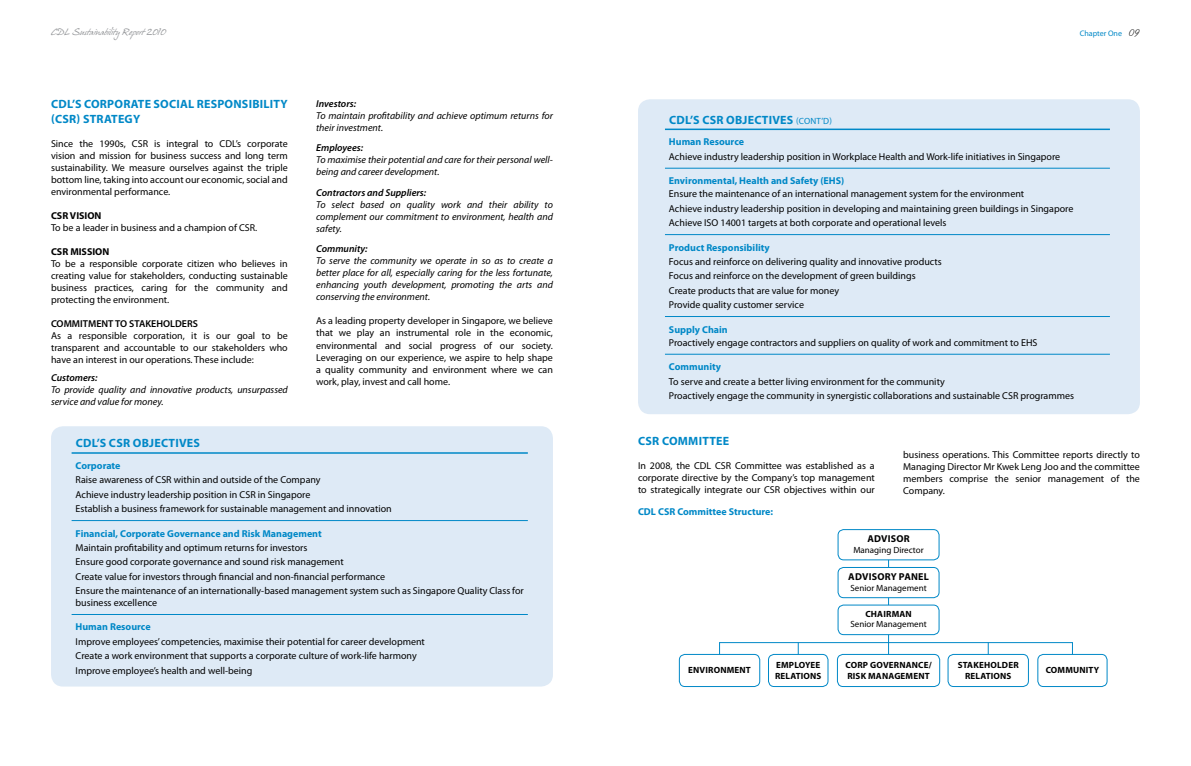
<style>
.page{position:relative;width:1191px;height:766px;background:#fff}
.page>*{position:absolute;margin:0;border:0;box-sizing:border-box;transform-origin:0 0}
.t1{font:700 12px/14.4px "Myriad Pro";letter-spacing:.02em;color:#0088c7}
.t2{font:10px/12px "Myriad Pro";color:#000}
.t3{font:italic 10px/12px "Myriad Pro";color:#000}
.t4{font:700 10px "Myriad Pro";color:#0088c7}
.t5{font:700 10px "Myriad Pro";color:#000}
.t6{font:700 9px "Myriad Pro";color:#000}
.t7{font:9px/10.8px "Myriad Pro";color:#000}
.t8{font:9px "Myriad Pro";color:#0088c7}
.t9{font:8px "Hans Hand";color:#939598}
.t10{font:8px "Myriad Pro";color:#0088c7}
.s1{font-family:"Swenson";font-size:12px;color:#000}
.s2{font-weight:700}
.s3{font-weight:600}
.s4{font-weight:700;color:#0088c7}
.s5{font-weight:400;font-size:9px}
</style>
<div class="page">
<div style="left:51px;top:426px;width:502px;height:260px;background:#deeaf6;border-radius:12px"></div>
<div style="left:638px;top:99px;width:502px;height:315px;background:#deeaf6;border-radius:12px"></div>
<hr style="left:72px;top:452px;width:456px;height:1px;background:#0088c7">
<hr style="left:72px;top:520px;width:456px;height:1px;background:#0088c7">
<hr style="left:72px;top:614px;width:456px;height:1px;background:#0088c7">
<hr style="left:665px;top:128px;width:445px;height:2px;background:#0088c7">
<hr style="left:665px;top:168px;width:445px;height:1px;background:#0088c7">
<hr style="left:665px;top:234px;width:445px;height:1px;background:#0088c7">
<hr style="left:665px;top:316px;width:445px;height:1px;background:#0088c7">
<hr style="left:665px;top:354px;width:445px;height:1px;background:#0088c7">
<hr style="left:888px;top:542px;width:1px;height:115px;background:#0088c7">
<div style="left:838px;top:529px;width:101px;height:30px;background:#fff;border-radius:6px"></div>
<div style="left:837px;top:529px;width:102px;height:31px;border:1px solid #0088c7;border-radius:6px"></div>
<div style="left:838px;top:567px;width:101px;height:30px;background:#fff;border-radius:6px"></div>
<div style="left:837px;top:567px;width:102px;height:31px;border:1px solid #0088c7;border-radius:6px"></div>
<div style="left:838px;top:605px;width:101px;height:29px;background:#fff;border-radius:6px"></div>
<div style="left:837px;top:604px;width:102px;height:31px;border:1px solid #0088c7;border-radius:6px"></div>
<hr style="left:719px;top:642px;width:354px;height:1px;background:#0088c7">
<div style="left:837px;top:654px;width:102px;height:32px;background:#fff;border-radius:6px"></div>
<div style="left:837px;top:653px;width:103px;height:33px;border:1px solid #0088c7;border-radius:6px"></div>
<div style="left:947px;top:653px;width:82px;height:33px;border:1px solid #0088c7;border-radius:6px"></div>
<div style="left:1037px;top:653px;width:70px;height:33px;border:1px solid #0088c7;border-radius:6px"></div>
<div style="left:768px;top:653px;width:60px;height:33px;border:1px solid #0088c7;border-radius:6px"></div>
<div style="left:679px;top:653px;width:81px;height:33px;border:1px solid #0088c7;border-radius:6px"></div>
<p class="t9" style="left:51px;top:27px;width:116px">CDL Sustainability Report 2010</p>
<p class="t10" style="left:1079px;top:29px;width:62px">Chapter One <span class="s1">09</span></p>
<p class="t1" style="left:51px;top:97px;width:238px">CDL’S CORPORATE SOCIAL RESPONSIBILITY (CSR) STRATEGY</p>
<p class="t2" style="left:51px;top:137px;width:238px;text-align:justify">Since the 1990s, CSR is integral to CDL’s corporate vision and mission for business success and long term sustainability. We measure ourselves against the triple bottom line, taking into account our economic, social and environmental performance.</p>
<p class="t2" style="left:51px;top:209px;width:208px"><span class="s2">CSR VISION<br></span>To be a leader in business and a champion of CSR.</p>
<p class="t2" style="left:51px;top:245px;width:238px"><span class="s2">CSR MISSION<br></span>To be a responsible corporate citizen who believes in creating value for stakeholders, conducting sustainable business practices, caring for the community and protecting the environment.</p>
<p class="t2" style="left:51px;top:317px;width:238px"><span class="s3">COMMITMENT TO STAKEHOLDERS<br></span>As a responsible corporation, it is our goal to be transparent and accountable to our stakeholders who have an interest in our operations. These include:</p>
<p class="t3" style="left:51px;top:371px;width:238px"><span class="s3">Customers:<br></span>To provide quality and innovative products, unsurpassed service and value for money.</p>
<p class="t3" style="left:316px;top:97px;width:238px"><span class="s3">Investors:<br></span>To maintain profitability and achieve optimum returns for their investment.</p>
<p class="t3" style="left:316px;top:142px;width:238px"><span class="s3">Employees:<br></span>To maximise their potential and care for their personal well&shy;being and career development.</p>
<p class="t3" style="left:316px;top:186px;width:238px"><span class="s3">Contractors and Suppliers:<br></span>To select based on quality work and their ability to complement our commitment to environment, health and safety.</p>
<p class="t3" style="left:316px;top:243px;width:238px"><span class="s3">Community:<br></span>To serve the community we operate in so as to create a better place for all, especially caring for the less fortunate, enhancing youth development, promoting the arts and conserving the environment.</p>
<p class="t2" style="left:316px;top:315px;width:238px;text-align:justify">As a leading property developer in Singapore, we believe that we play an instrumental role in the economic, environmental and social progress of our society.<br>Leveraging on our experience, we aspire to help shape a quality community and environment where we can work, play, invest and call home.</p>
<p class="t1" style="left:76px;top:435px;width:126px">CDL’S CSR OBJECTIVES</p>
<p class="t2" style="left:76px;top:458px;width:318px;line-height:14.3px"><span class="s4">Corporate<br></span>Raise awareness of CSR within and outside of the Company<br>Achieve industry leadership position in CSR in Singapore<br>Establish a business framework for sustainable management and innovation</p>
<p class="t2" style="left:76px;top:525px;width:450px;line-height:14.3px"><span class="s4">Financial, Corporate Governance and Risk Management<br></span>Maintain profitability and optimum returns for investors<br>Ensure good corporate governance and sound risk management<br>Create value for investors through financial and non-financial performance<br>Ensure the maintenance of an internationally-based management system such as Singapore Quality Class for</p>
<p class="t2" style="left:76px;top:596px;width:83px">business excellence</p>
<p class="t2" style="left:76px;top:619px;width:351px;line-height:14.3px"><span class="s4">Human Resource<br></span>Improve employees’ competencies, maximise their potential for career development Create a work environment that supports a corporate culture of work-life harmony Improve employee’s health and well-being</p>
<p class="t1" style="left:669px;top:112px;width:137px">CDL’S CSR OBJECTIVES <span class="s5">(cont</span></p>
<p class="t8" style="left:821px;top:115px;width:12px">’d)</p>
<p class="t2" style="left:669px;top:135px;width:393px;line-height:14.3px"><span class="s4">Human Resource<br></span>Achieve industry leadership position in Workplace Health and Work-life initiatives in Singapore</p>
<p class="t2" style="left:669px;top:174px;width:357px;line-height:13.2px"><span class="s4">Environmental, Health and Safety (EHS)<br></span>Ensure the maintenance of an international management system for the environment</p>
<p class="t2" style="left:669px;top:201px;width:406px;line-height:14.3px">Achieve industry leadership position in developing and maintaining green buildings in Singapore<br>Achieve ISO 14001 targets at both corporate and operational levels</p>
<p class="t2" style="left:669px;top:240px;width:274px;line-height:14.3px"><span class="s4">Product Responsibility<br></span>Focus and reinforce on delivering quality and innovative products Focus and reinforce on the development of green buildings Create products that are value for money<br>Provide quality customer service</p>
<p class="t2" style="left:669px;top:322px;width:370px;line-height:13.2px"><span class="s4">Supply Chain<br></span>Proactively engage contractors and suppliers on quality of work and commitment to EHS</p>
<p class="t2" style="left:669px;top:359px;width:406px;line-height:14.3px"><span class="s4">Community<br></span>To serve and create a better living environment for the community<br>Proactively engage the community in synergistic collaborations and sustainable CSR programmes</p>
<p class="t1" style="left:638px;top:433px;width:93px">CSR COMMITTEE</p>
<p class="t2" style="left:638px;top:459px;width:238px;text-align:justify">In 2008, the CDL CSR Committee was established as a corporate directive by the Company’s top management to strategically integrate our CSR objectives within our</p>
<p class="t4" style="left:638px;top:505px;width:137px">CDL CSR Committee Structure:</p>
<p class="t2" style="left:903px;top:448px;width:238px;text-align:justify">business operations. This Committee reports directly to Managing Director Mr Kwek Leng Joo and the committee members comprise the senior management of the Company.</p>
<p class="t5" style="left:867px;top:532px;width:7px">advisor</p>
<p class="t7" style="left:853px;top:544px;width:72px">Managing Director</p>
<p class="t5" style="left:848px;top:570px;width:7px">advisor</p>
<p class="t5" style="left:890px;top:570px;width:16px">y panel</p>
<p class="t7" style="left:850px;top:582px;width:78px">Senior Management</p>
<p class="t7" style="left:850px;top:608px;width:78px;text-indent:15px"><span class="s2">chairman<br></span>Senior Management</p>
<p class="t6" style="left:688px;top:664px;width:7px">environment</p>
<p class="t6" style="left:776px;top:658px;width:7px">emplo</p>
<p class="t6" style="left:805px;top:658px;width:11px">yee</p>
<p class="t6" style="left:775px;top:669px;width:7px">relations</p>
<p class="t6" style="left:845px;top:658px;width:7px">corp</p>
<p class="t6" style="left:870px;top:658px;width:7px">governance</p>
<p class="t6" style="left:928px;top:658px;width:4px">/</p>
<p class="t6" style="left:847px;top:669px;width:6px">risk</p>
<p class="t6" style="left:868px;top:669px;width:8px">management</p>
<p class="t6" style="left:957px;top:658px;width:7px">stake</p>
<p class="t6" style="left:984px;top:658px;width:13px">holder</p>
<p class="t6" style="left:965px;top:669px;width:7px">relations</p>
<p class="t6" style="left:1045px;top:664px;width:7px">communit</p>
<p class="t6" style="left:1093px;top:664px;width:7px">y</p>
</div>
